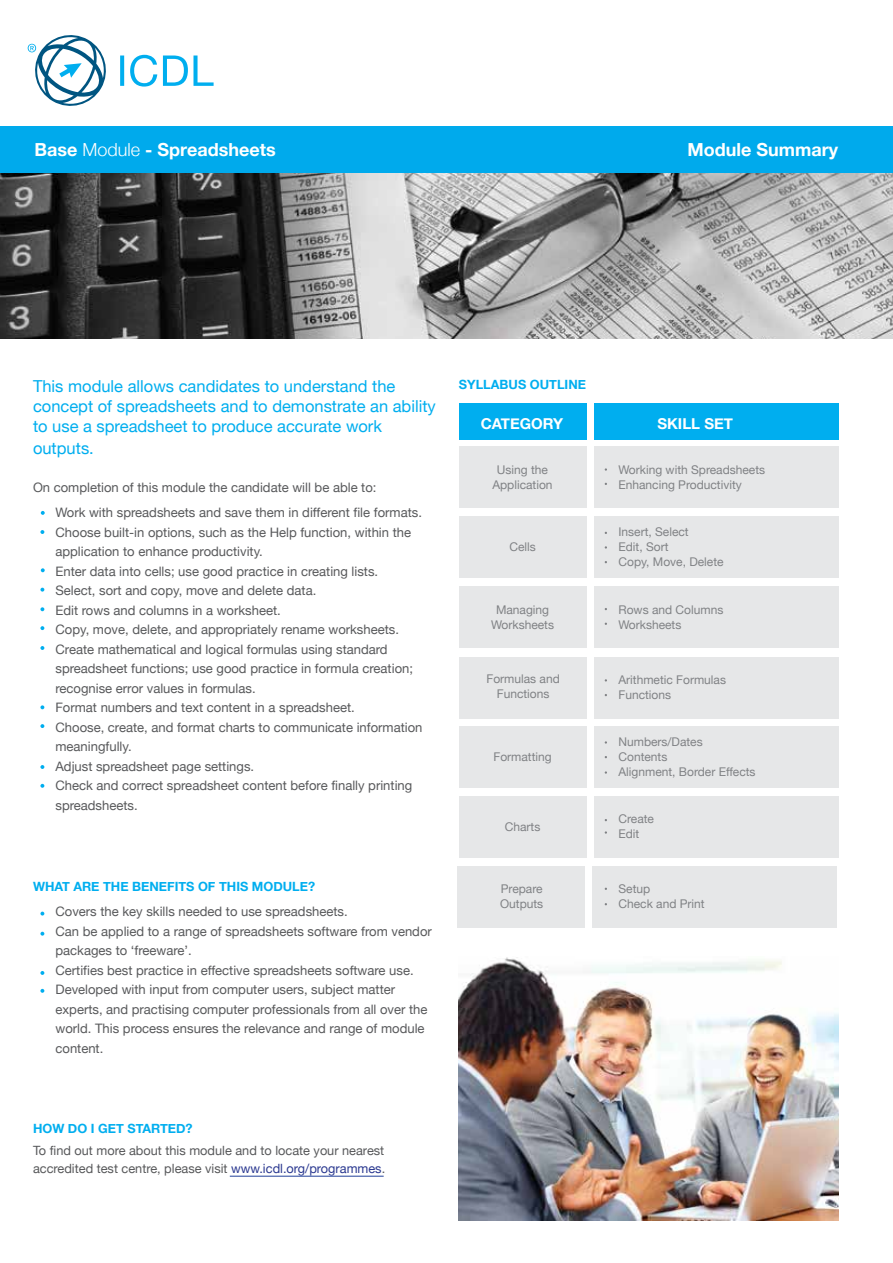
<style>
.page{position:relative;width:893px;height:1263px;background:#fff}
.page>*{position:absolute;margin:0;border:0;box-sizing:border-box;transform-origin:0 0}
.t1{font:700 18px "Helvetica Neue";color:#fff}
.t2{font:16.5px/19.8px "Helvetica Neue";color:#00aeef}
.t3{font:700 15px "Helvetica Neue";color:#fff}
.t4{font:13.05px/19.5px "Helvetica Neue";color:#58595b}
.t5{font:12.75px/18px "Helvetica Neue";color:#58595b}
.t6{font:700 12.75px "Helvetica Neue";color:#00aeef}
.t7{font:12px/15px "Helvetica Neue";color:#808285}
.s1{font-weight:300}
.s2{color:#2b3990}
</style>
<div class="page">
<div style="left:0;top:126px;width:893px;height:48px;background:#00aaec"></div>
<img style="left:0;top:174px;width:893px;height:165px">
<div style="left:459px;top:403px;width:127px;height:37px;background:#00aeef"></div>
<div style="left:459px;top:447px;width:127px;height:61px;background:#e6e7e8"></div>
<div style="left:594px;top:447px;width:244px;height:61px;background:#e6e7e8"></div>
<div style="left:459px;top:517px;width:127px;height:61px;background:#e6e7e8"></div>
<div style="left:594px;top:517px;width:244px;height:61px;background:#e6e7e8"></div>
<div style="left:459px;top:587px;width:127px;height:61px;background:#e6e7e8"></div>
<div style="left:594px;top:587px;width:244px;height:61px;background:#e6e7e8"></div>
<div style="left:459px;top:657px;width:127px;height:61px;background:#e6e7e8"></div>
<div style="left:594px;top:657px;width:244px;height:61px;background:#e6e7e8"></div>
<div style="left:459px;top:726px;width:127px;height:61px;background:#e6e7e8"></div>
<div style="left:594px;top:726px;width:244px;height:61px;background:#e6e7e8"></div>
<div style="left:594px;top:403px;width:244px;height:37px;background:#00aeef"></div>
<div style="left:459px;top:796px;width:127px;height:61px;background:#e6e7e8"></div>
<div style="left:594px;top:796px;width:244px;height:61px;background:#e6e7e8"></div>
<div style="left:458px;top:866px;width:127px;height:61px;background:#e6e7e8"></div>
<div style="left:592px;top:866px;width:245px;height:61px;background:#e6e7e8"></div>
<svg style="left:41px;top:511px;width:4px;height:4px"></svg>
<svg style="left:40px;top:530px;width:4px;height:4px"></svg>
<svg style="left:41px;top:568px;width:4px;height:4px"></svg>
<svg style="left:40px;top:588px;width:4px;height:4px"></svg>
<svg style="left:40px;top:607px;width:4px;height:4px"></svg>
<svg style="left:40px;top:646px;width:4px;height:4px"></svg>
<svg style="left:40px;top:626px;width:4px;height:4px"></svg>
<svg style="left:40px;top:705px;width:4px;height:4px"></svg>
<svg style="left:40px;top:724px;width:4px;height:4px"></svg>
<svg style="left:40px;top:765px;width:4px;height:4px"></svg>
<svg style="left:40px;top:784px;width:4px;height:4px"></svg>
<svg style="left:40px;top:912px;width:4px;height:3px"></svg>
<svg style="left:40px;top:932px;width:4px;height:4px"></svg>
<svg style="left:40px;top:971px;width:4px;height:4px"></svg>
<svg style="left:40px;top:989px;width:4px;height:4px"></svg>
<hr style="left:230px;top:1176px;width:154px;height:1px;background:#21409a">
<img style="left:459px;top:957px;width:379px;height:264px">
<svg style="left:120px;top:55px;width:94px;height:32px"></svg>
<svg style="left:28px;top:35px;width:78px;height:71px"></svg>
<p class="t1" style="left:35px;top:139px;width:243px">Base <span class="s1">Module</span> - Spreadsheets</p>
<p class="t1" style="left:688px;top:139px;width:152px">Module Summary</p>
<p class="t2" style="left:33px;top:376px;width:404px">This module allows candidates to understand the concept of spreadsheets and to demonstrate an ability to use a spreadsheet to produce accurate work</p>
<p class="t2" style="left:33px;top:438px;width:62px">outputs.</p>
<p class="t4" style="left:56px;top:474px;width:368px;line-height:25.5px;text-indent:-22px">On completion of this module the candidate will be able to:<br>Work with spreadsheets and save them in different file formats.</p>
<p class="t4" style="left:56px;top:522px;width:368px">Choose built-in options, such as the Help function, within the application to enhance productivity.<br>Enter data into cells; use good practice in creating lists.<br>Select, sort and copy, move and delete data.<br>Edit rows and columns in a worksheet.<br>Copy, move, delete, and appropriately rename worksheets.<br>Create mathematical and logical formulas using standard spreadsheet functions; use good practice in formula creation; recognise error values in formulas.<br>Format numbers and text content in a spreadsheet.<br>Choose, create, and format charts to communicate information meaningfully.<br>Adjust spreadsheet page settings.<br>Check and correct spreadsheet content before finally printing spreadsheets.</p>
<p class="t6" style="left:33px;top:878px;width:284px">WHAT ARE THE BENEFITS OF THIS MODULE?</p>
<p class="t4" style="left:56px;top:902px;width:378px">Covers the key skills needed to use spreadsheets.<br>Can be applied to a range of spreadsheets software from vendor packages to ‘freeware’.<br>Certifies best practice in effective spreadsheets software use.<br>Developed with input from computer users, subject matter experts, and practising computer professionals from all over the world. This process ensures the relevance and range of module content.</p>
<p class="t6" style="left:459px;top:376px;width:129px">SYLLABUS OUTLINE</p>
<p class="t3" style="left:481px;top:414px;width:84px">CATEGORY</p>
<p class="t3" style="left:657px;top:414px;width:77px">SKILL SET</p>
<p class="t7" style="left:492px;top:462px;width:62px;text-align:center">Using the<br>Application</p>
<p class="t7" style="left:618px;top:462px;width:148px">Working with Spreadsheets<br>Enhancing Productivity</p>
<p class="t7" style="left:618px;top:524px;width:107px">Insert, Select<br>Edit, Sort<br>Copy, Move, Delete</p>
<p class="t7" style="left:618px;top:602px;width:106px">Rows and Columns<br>Worksheets</p>
<p class="t7" style="left:509px;top:539px;width:28px">Cells</p>
<p class="t7" style="left:491px;top:602px;width:64px;text-align:center">Managing<br>Worksheets</p>
<p class="t7" style="left:486px;top:671px;width:75px;text-align:center">Formulas and<br>Functions</p>
<p class="t7" style="left:493px;top:749px;width:60px">Formatting</p>
<p class="t7" style="left:618px;top:672px;width:109px">Arithmetic Formulas<br>Functions</p>
<p class="t7" style="left:618px;top:734px;width:139px">Numbers/Dates<br>Contents<br>Alignment, Border Effects</p>
<p class="t7" style="left:505px;top:819px;width:37px">Charts</p>
<p class="t7" style="left:618px;top:811px;width:37px">Create<br>Edit</p>
<p class="t7" style="left:500px;top:881px;width:45px">Prepare<br>Outputs</p>
<p class="t7" style="left:618px;top:881px;width:88px">Setup<br>Check and Print</p>
<p class="t6" style="left:33px;top:1120px;width:161px">HOW DO I GET STARTED?</p>
<p class="t5" style="left:33px;top:1142px;width:354px">To find out more about this module and to locate your nearest accredited test centre, please visit <span class="s2">www.icdl.org/programmes</span>.</p>
</div>
